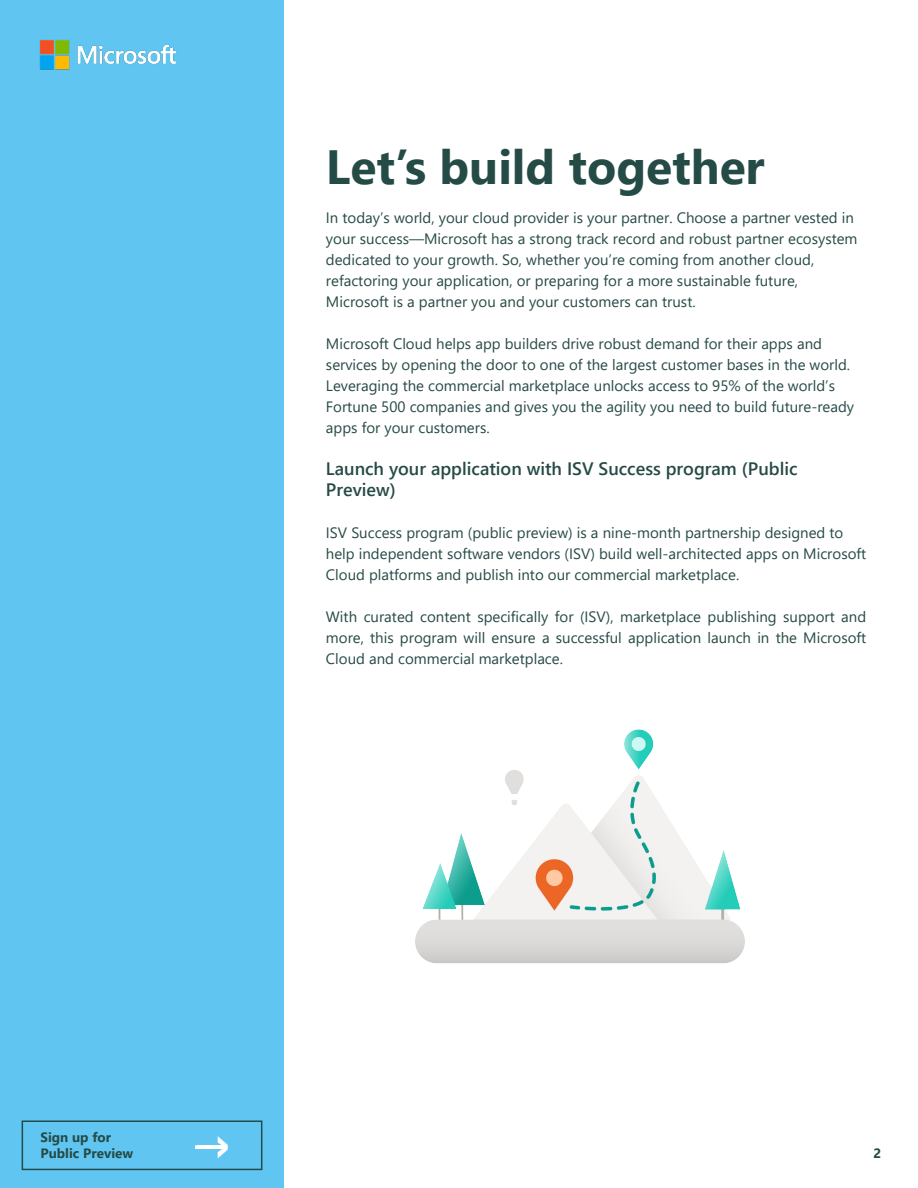
<style>
.page{position:relative;width:918px;height:1188px;background:#fff}
.page>*{position:absolute;margin:0;border:0;box-sizing:border-box;transform-origin:0 0}
.t1{font:700 48px "Segoe UI";color:#254b47}
.t2{font:41.55px "Segoe UI Black";color:#fff;scale:.49 1}
.t3{font:600 18px/21px "Segoe UI";color:#264a46}
.t4{font:15px/21px "Segoe UI";color:#264a46}
.t5{font:700 13.5px/16.2px "Segoe UI";color:#254b47}
</style>
<div class="page">
<div style="left:0;top:0;width:284px;height:1188px;background:#60c6f1"></div>
<img style="left:39px;top:40px;width:138px;height:30px">
<div style="left:22px;top:1120px;width:240px;height:50px;border:2px solid #264a46"></div>
<div style="left:195px;top:1145px;width:32px;height:4px;border:3px solid #fff"></div>
<img style="left:416px;top:729px;width:328px;height:234px">
<p class="t1" style="left:326px;top:122px;width:440px">Let’s build together</p>
<p class="t4" style="left:326px;top:206px;width:533px">In today’s world, your cloud provider is your partner. Choose a partner vested in your success—Microsoft has a strong track record and robust partner ecosystem dedicated to your growth. So, whether you’re coming from another cloud, refactoring your application, or preparing for a more sustainable future, Microsoft is a partner you and your customers can trust.</p>
<p class="t4" style="left:326px;top:332px;width:530px">Microsoft Cloud helps app builders drive robust demand for their apps and services by opening the door to one of the largest customer bases in the world.<br>Leveraging the commercial marketplace unlocks access to 95% of the world’s Fortune 500 companies and gives you the agility you need to build future-ready apps for your customers.</p>
<p class="t3" style="left:326px;top:457px;width:473px">Launch your application with ISV Success program (Public<br>Preview)</p>
<p class="t4" style="left:326px;top:521px;width:542px">ISV Success program (public preview) is a nine-month partnership designed to help independent software vendors (ISV) build well-architected apps on Microsoft<br>Cloud platforms and publish into our commercial marketplace.</p>
<p class="t4" style="left:326px;top:605px;width:542px;text-align:justify">With curated content specifically for (ISV), marketplace publishing support and more, this program will ensure a successful application launch in the Microsoft Cloud and commercial marketplace.</p>
<p class="t5" style="left:40px;top:1128px;width:94px">Sign up for<br>Public Preview</p>
<p class="t2" style="left:215px;top:1114px;width:31px">&gt;</p>
<p class="t5" style="left:874px;top:1144px;width:9px">2</p>
</div>
